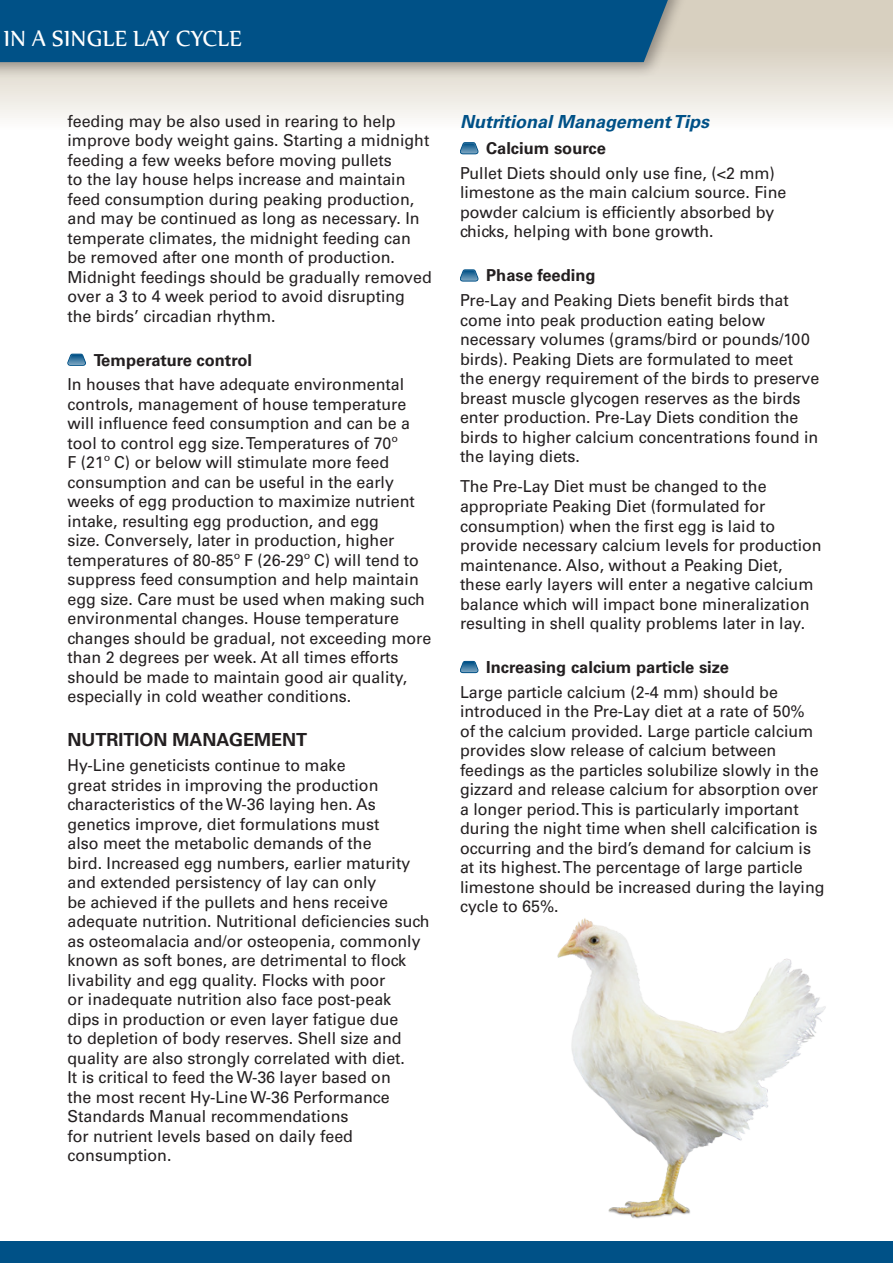
<style>
.page{position:relative;width:893px;height:1263px;background:#fff}
.page>*{position:absolute;margin:0;border:0;box-sizing:border-box;transform-origin:0 0}
.t1{font:27px "Nyala";letter-spacing:.01em;color:#fff;scale:.96 1}
.chart_titles{font:italic 700 18px "Univers LT Std";color:#005187}
.subhead{font:700 18px "Univers LT Std";color:#231f20}
.body_copy{font:16.5px/19.5px "Univers LT Std";color:#231f20}
.chart_titles-2{font:700 16.5px "Univers LT Std";color:#231f20}
</style>
<div class="page">
<div style="left:0;top:0;width:893px;height:133px;background:linear-gradient(to bottom,#cfc5b1,#faf9f7)"></div>
<div style="left:0;top:1241px;width:893px;height:22px;background:#005187"></div>
<svg style="left:68px;top:354px;width:18px;height:12px"></svg>
<svg style="left:460px;top:142px;width:19px;height:13px"></svg>
<svg style="left:460px;top:269px;width:19px;height:13px"></svg>
<svg style="left:460px;top:661px;width:19px;height:12px"></svg>
<div style="left:0;top:0;width:688px;height:78px;background:#231f20;opacity:.4"></div>
<div style="left:0;top:0;width:668px;height:62px;background:#005187"></div>
<img style="left:557px;top:918px;width:269px;height:301px">
<h1 class="t1" style="left:4px;top:22px;width:249px">IN A SINGLE LAY CYCLE</h1>
<p class="body_copy" style="left:68px;top:111px;width:366px">feeding may be also used in rearing to help improve body weight gains. Starting a midnight feeding a few weeks before moving pullets<br>to the lay house helps increase and maintain feed consumption during peaking production, and may be continued as long as necessary. In temperate climates, the midnight feeding can be removed after one month of production.<br>Midnight feedings should be gradually removed over a 3 to 4 week period to avoid disrupting the birds’ circadian rhythm.</p>
<p class="chart_titles-2" style="left:94px;top:350px;width:160px">Temperature control</p>
<p class="body_copy" style="left:68px;top:375px;width:365px">In houses that have adequate environmental controls, management of house temperature will influence feed consumption and can be a tool to control egg size. Temperatures of 70º<br>F (21º C) or below will stimulate more feed consumption and can be useful in the early weeks of egg production to maximize nutrient intake, resulting egg production, and egg<br>size. Conversely, later in production, higher temperatures of 80-85º F (26-29º C) will tend to suppress feed consumption and help maintain egg size. Care must be used when making such environmental changes. House temperature changes should be gradual, not exceeding more than 2 degrees per week. At all times efforts should be made to maintain good air quality, especially in cold weather conditions.</p>
<p class="subhead" style="left:68px;top:729px;width:241px">NUTRITION MANAGEMENT</p>
<p class="body_copy" style="left:68px;top:756px;width:364px">Hy-Line geneticists continue to make<br>great strides in improving the production characteristics of the W-36 laying hen. As genetics improve, diet formulations must<br>also meet the metabolic demands of the<br>bird. Increased egg numbers, earlier maturity and extended persistency of lay can only<br>be achieved if the pullets and hens receive adequate nutrition. Nutritional deficiencies such as osteomalacia and/or osteopenia, commonly known as soft bones, are detrimental to flock livability and egg quality. Flocks with poor<br>or inadequate nutrition also face post-peak<br>dips in production or even layer fatigue due<br>to depletion of body reserves. Shell size and quality are also strongly correlated with diet.<br>It is critical to feed the W-36 layer based on<br>the most recent Hy-Line W-36 Performance Standards Manual recommendations<br>for nutrient levels based on daily feed consumption.</p>
<p class="chart_titles" style="left:460px;top:111px;width:251px">Nutritional Management Tips</p>
<p class="chart_titles-2" style="left:486px;top:139px;width:121px">Calcium source</p>
<p class="body_copy" style="left:460px;top:163px;width:328px">Pullet Diets should only use fine, (&lt;2 mm) limestone as the main calcium source. Fine powder calcium is efficiently absorbed by chicks, helping with bone growth.</p>
<p class="chart_titles-2" style="left:486px;top:266px;width:111px">Phase feeding</p>
<p class="body_copy" style="left:460px;top:291px;width:361px">Pre-Lay and Peaking Diets benefit birds that come into peak production eating below necessary volumes (grams/bird or pounds/100 birds). Peaking Diets are formulated to meet the energy requirement of the birds to preserve breast muscle glycogen reserves as the birds enter production. Pre-Lay Diets condition the birds to higher calcium concentrations found in the laying diets.</p>
<p class="body_copy" style="left:460px;top:477px;width:363px">The Pre-Lay Diet must be changed to the appropriate Peaking Diet (formulated for consumption) when the first egg is laid to provide necessary calcium levels for production maintenance. Also, without a Peaking Diet, these early layers will enter a negative calcium balance which will impact bone mineralization resulting in shell quality problems later in lay.</p>
<p class="chart_titles-2" style="left:486px;top:657px;width:244px">Increasing calcium particle size</p>
<p class="body_copy" style="left:460px;top:682px;width:366px">Large particle calcium (2-4 mm) should be introduced in the Pre-Lay diet at a rate of 50%<br>of the calcium provided. Large particle calcium provides slow release of calcium between feedings as the particles solubilize slowly in the gizzard and release calcium for absorption over a longer period. This is particularly important during the night time when shell calcification is occurring and the bird’s demand for calcium is at its highest. The percentage of large particle limestone should be increased during the laying cycle to 65%.</p>
</div>
